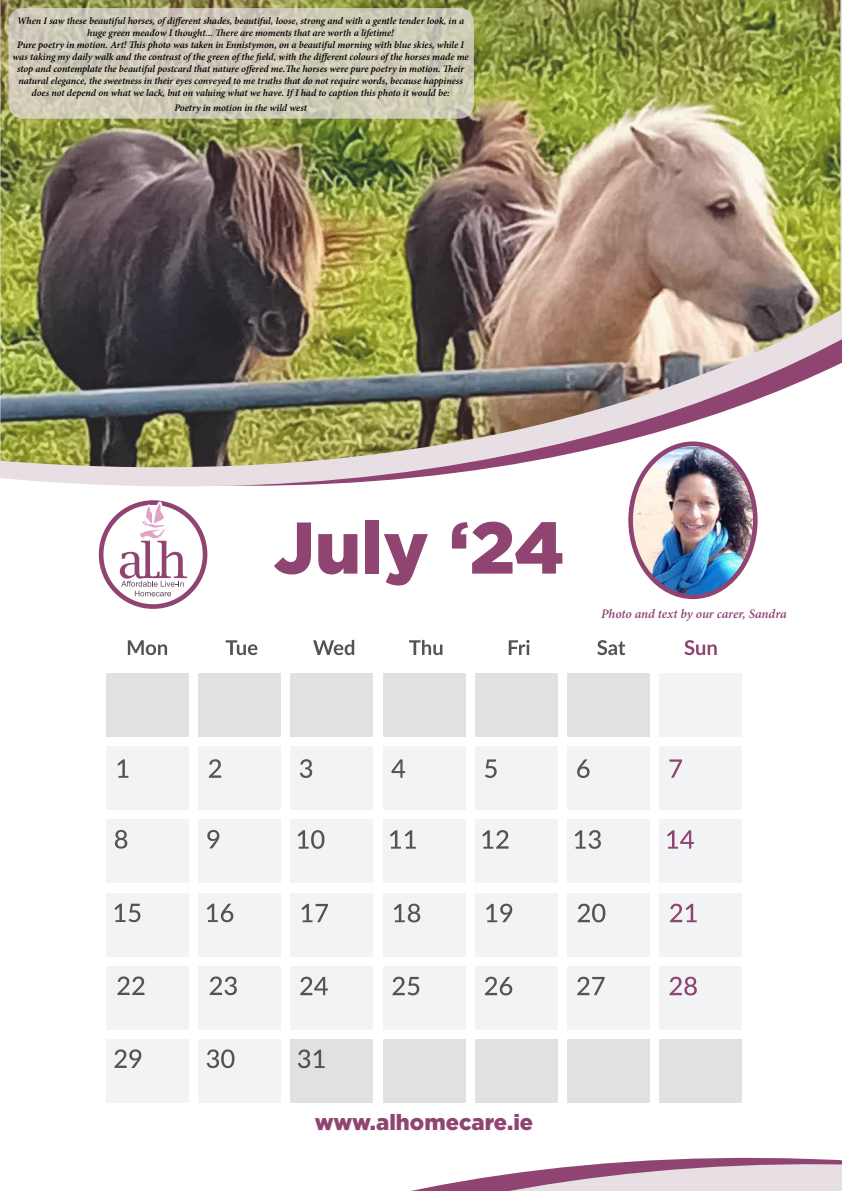
<style>
.page{position:relative;width:842px;height:1191px;background:#fff}
.page>*{position:absolute;margin:0;border:0;box-sizing:border-box;transform-origin:0 0}
.t1{font:900 73px "Gotham";color:#8f4472}
.t2{font:900 22px "Gotham";color:#8f4472}
.t3{font:italic 600 13px "Minion Pro";letter-spacing:-.01em;color:#8f4472}
.t4{font:italic 600 10px/12px "Minion Pro";letter-spacing:-.005em;color:#000;text-align:center}
</style>
<div class="page">
<svg style="left:411px;top:1157px;width:431px;height:34px"></svg>
<svg style="left:101px;top:502px;width:104px;height:104px"></svg>
<div style="left:99px;top:500px;width:108px;height:109px;border:5px solid #8f4472;border-radius:50%"></div>
<svg style="left:120px;top:507px;width:67px;height:89px"></svg>
<img style="left:632px;top:507px;width:120px;height:90px">
<div style="left:628px;top:441px;width:130px;height:158px;border:5px solid #8f4472;border-radius:50%"></div>
<svg style="left:127px;top:0;width:715px;height:507px"></svg>
<img style="left:0;top:0;width:840px;height:491px">
<div style="left:659px;top:1039px;width:83px;height:64px;background:#e0e2e0"></div>
<div style="left:567px;top:1039px;width:83px;height:64px;background:#e0e2e0"></div>
<div style="left:475px;top:1039px;width:83px;height:64px;background:#e0e2e0"></div>
<div style="left:383px;top:1039px;width:82px;height:64px;background:#e0e2e0"></div>
<div style="left:290px;top:1039px;width:83px;height:64px;background:#e0e2e0"></div>
<div style="left:198px;top:1039px;width:83px;height:64px;background:#f1f3f4"></div>
<div style="left:106px;top:1039px;width:83px;height:64px;background:#f1f3f4"></div>
<div style="left:659px;top:966px;width:83px;height:64px;background:#f1f3f4"></div>
<div style="left:567px;top:966px;width:83px;height:64px;background:#f1f3f4"></div>
<div style="left:475px;top:966px;width:83px;height:64px;background:#f1f3f4"></div>
<div style="left:383px;top:966px;width:82px;height:64px;background:#f1f3f4"></div>
<div style="left:290px;top:966px;width:83px;height:64px;background:#f1f3f4"></div>
<div style="left:198px;top:966px;width:83px;height:64px;background:#f1f3f4"></div>
<div style="left:106px;top:966px;width:83px;height:64px;background:#f1f3f4"></div>
<div style="left:659px;top:892px;width:83px;height:64px;background:#f1f3f4"></div>
<div style="left:567px;top:892px;width:83px;height:64px;background:#f1f3f4"></div>
<div style="left:475px;top:892px;width:83px;height:64px;background:#f1f3f4"></div>
<div style="left:383px;top:892px;width:82px;height:64px;background:#f1f3f4"></div>
<div style="left:290px;top:892px;width:83px;height:64px;background:#f1f3f4"></div>
<div style="left:198px;top:892px;width:83px;height:64px;background:#f1f3f4"></div>
<div style="left:106px;top:892px;width:83px;height:64px;background:#f1f3f4"></div>
<div style="left:659px;top:819px;width:83px;height:64px;background:#f1f3f4"></div>
<div style="left:567px;top:819px;width:83px;height:64px;background:#f1f3f4"></div>
<div style="left:475px;top:819px;width:83px;height:64px;background:#f1f3f4"></div>
<div style="left:383px;top:819px;width:82px;height:64px;background:#f1f3f4"></div>
<div style="left:290px;top:819px;width:83px;height:64px;background:#f1f3f4"></div>
<div style="left:198px;top:819px;width:83px;height:64px;background:#f1f3f4"></div>
<div style="left:106px;top:819px;width:83px;height:64px;background:#f1f3f4"></div>
<div style="left:659px;top:746px;width:83px;height:64px;background:#f1f3f4"></div>
<div style="left:567px;top:746px;width:83px;height:64px;background:#f1f3f4"></div>
<div style="left:475px;top:746px;width:83px;height:64px;background:#f1f3f4"></div>
<div style="left:383px;top:746px;width:82px;height:64px;background:#f1f3f4"></div>
<div style="left:290px;top:746px;width:83px;height:64px;background:#f1f3f4"></div>
<div style="left:198px;top:746px;width:83px;height:64px;background:#f1f3f4"></div>
<div style="left:106px;top:746px;width:83px;height:64px;background:#f1f3f4"></div>
<div style="left:659px;top:672px;width:83px;height:64px;background:#f1f3f4"></div>
<div style="left:567px;top:672px;width:83px;height:64px;background:#e0e2e0"></div>
<div style="left:475px;top:672px;width:83px;height:64px;background:#e0e2e0"></div>
<div style="left:383px;top:672px;width:82px;height:64px;background:#e0e2e0"></div>
<div style="left:290px;top:672px;width:83px;height:64px;background:#e0e2e0"></div>
<div style="left:198px;top:672px;width:83px;height:64px;background:#e0e2e0"></div>
<div style="left:106px;top:672px;width:83px;height:64px;background:#e0e2e0"></div>
<svg style="left:128px;top:640px;width:39px;height:15px"></svg>
<svg style="left:226px;top:640px;width:31px;height:15px"></svg>
<svg style="left:313px;top:640px;width:41px;height:15px"></svg>
<svg style="left:409px;top:640px;width:33px;height:15px"></svg>
<svg style="left:509px;top:640px;width:21px;height:15px"></svg>
<svg style="left:597px;top:640px;width:28px;height:15px"></svg>
<svg style="left:684px;top:640px;width:33px;height:15px"></svg>
<svg style="left:117px;top:759px;width:11px;height:18px"></svg>
<svg style="left:209px;top:759px;width:12px;height:18px"></svg>
<svg style="left:300px;top:759px;width:12px;height:19px"></svg>
<svg style="left:391px;top:759px;width:14px;height:18px"></svg>
<svg style="left:485px;top:759px;width:12px;height:19px"></svg>
<svg style="left:577px;top:759px;width:13px;height:19px"></svg>
<svg style="left:669px;top:759px;width:13px;height:18px"></svg>
<svg style="left:115px;top:830px;width:12px;height:18px"></svg>
<svg style="left:207px;top:830px;width:12px;height:18px"></svg>
<svg style="left:298px;top:830px;width:26px;height:19px"></svg>
<svg style="left:390px;top:830px;width:26px;height:18px"></svg>
<svg style="left:482px;top:830px;width:26px;height:18px"></svg>
<svg style="left:575px;top:830px;width:26px;height:19px"></svg>
<svg style="left:667px;top:830px;width:27px;height:18px"></svg>
<svg style="left:114px;top:903px;width:26px;height:19px"></svg>
<svg style="left:207px;top:903px;width:26px;height:19px"></svg>
<svg style="left:301px;top:904px;width:27px;height:18px"></svg>
<svg style="left:394px;top:903px;width:26px;height:19px"></svg>
<svg style="left:486px;top:903px;width:26px;height:19px"></svg>
<svg style="left:578px;top:903px;width:27px;height:19px"></svg>
<svg style="left:670px;top:903px;width:27px;height:19px"></svg>
<svg style="left:117px;top:976px;width:27px;height:19px"></svg>
<svg style="left:210px;top:976px;width:27px;height:19px"></svg>
<svg style="left:300px;top:976px;width:28px;height:19px"></svg>
<svg style="left:392px;top:976px;width:27px;height:19px"></svg>
<svg style="left:485px;top:976px;width:27px;height:19px"></svg>
<svg style="left:577px;top:976px;width:28px;height:19px"></svg>
<svg style="left:669px;top:976px;width:28px;height:19px"></svg>
<svg style="left:114px;top:1049px;width:27px;height:19px"></svg>
<svg style="left:207px;top:1049px;width:27px;height:19px"></svg>
<svg style="left:298px;top:1049px;width:27px;height:19px"></svg>
<svg style="left:9px;top:8px;width:465px;height:111px;background:#cec9b6"></svg>
<p class="t4" style="left:13px;top:15px;width:458px">When I saw these beautiful horses, of different shades, beautiful, loose, strong and with a gentle tender look, in a huge green meadow I thought... There are moments that are worth a lifetime!<br>Pure poetry in motion. Art! This photo was taken in Ennistymon, on a beautiful morning with blue skies, while I was taking my daily walk and the contrast of the green of the field, with the different colours of the horses made me stop and contemplate the beautiful postcard that nature offered me.The horses were pure poetry in motion. Their natural elegance, the sweetness in their eyes conveyed to me truths that do not require words, because happiness does not depend on what we lack, but on valuing what we have. If I had to caption this photo it would be:</p>
<p class="t4" style="left:174px;top:101px;width:134px">Poetry in motion in the wild west</p>
<h1 class="t1" style="left:274px;top:505px;width:292px">July ‘24</h1>
<h3 class="t3" style="left:601px;top:604px;width:187px">Photo and text by our carer, Sandra</h3>
<h2 class="t2" style="left:315px;top:1109px;width:220px">www.alhomecare.ie</h2>
</div>
